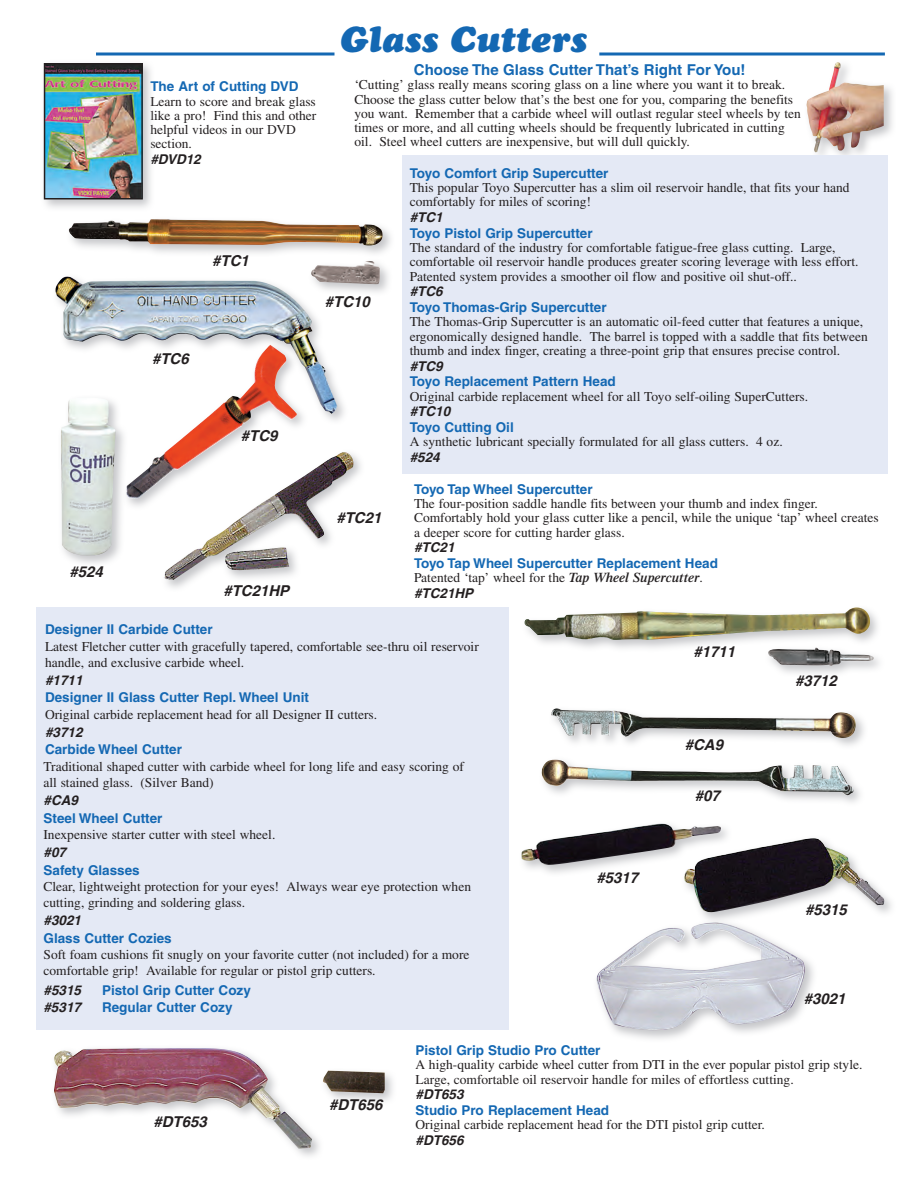
<style>
.page{position:relative;width:918px;height:1188px;background:#fff}
.page>*{position:absolute;margin:0;border:0;box-sizing:border-box;transform-origin:0 0}
._9_Title_24_lt_Hdr{font:italic 36px "Cooper Black Std";color:#1468b3}
.t1{font:italic 700 15px "Helvetica";color:#231f20}
.t2{font:700 15px "Helvetica";color:#1468b3}
._2_Cat_Body{font:13.5px/14.2px "Times";color:#231f20}
._1_Cat_Header{font:700 13.5px "Helvetica";color:#1468b3}
.t3{font:italic 700 13.5px "Helvetica";color:#231f20}
._2_Cat_Body-2{font:700 13.5px "Helvetica";color:#1468b3}
.s1{font-weight:600;font-style:italic}
</style>
<div class="page">
<div style="left:803px;top:59px;width:93px;height:105px;background:#b2b3b7;opacity:.75"></div>
<img style="left:806px;top:62px;width:78px;height:90px">
<div style="left:40px;top:59px;width:116px;height:153px;background:#b2b3b7;opacity:.75"></div>
<img style="left:43px;top:62px;width:101px;height:138px">
<div style="left:402px;top:155px;width:486px;height:319px;background:#e4e9f5"></div>
<div style="left:66px;top:216px;width:329px;height:42px;background:#b2b3b7;opacity:.75"></div>
<img style="left:68px;top:219px;width:315px;height:27px">
<div style="left:52px;top:273px;width:297px;height:152px;background:#b2b3b7;opacity:.75"></div>
<img style="left:53px;top:276px;width:284px;height:138px">
<div style="left:123px;top:342px;width:186px;height:169px;background:#b2b3b7;opacity:.75"></div>
<img style="left:126px;top:345px;width:171px;height:154px">
<div style="left:308px;top:257px;width:85px;height:40px;background:#b2b3b7;opacity:.75"></div>
<img style="left:311px;top:261px;width:70px;height:23px">
<div style="left:57px;top:394px;width:71px;height:174px;background:#b2b3b7;opacity:.75"></div>
<img style="left:61px;top:398px;width:55px;height:159px">
<div style="left:521px;top:604px;width:361px;height:48px;background:#b2b3b7;opacity:.75"></div>
<img style="left:525px;top:608px;width:345px;height:32px">
<div style="left:538px;top:756px;width:328px;height:51px;background:#b2b3b7;opacity:.75"></div>
<img style="left:540px;top:760px;width:313px;height:36px">
<div style="left:548px;top:705px;width:320px;height:46px;background:#b2b3b7;opacity:.75"></div>
<img style="left:551px;top:708px;width:305px;height:30px">
<div style="left:593px;top:919px;width:224px;height:124px;background:#b2b3b7;opacity:.75"></div>
<img style="left:596px;top:922px;width:209px;height:108px">
<div style="left:765px;top:645px;width:121px;height:33px;background:#b2b3b7;opacity:.75"></div>
<img style="left:764px;top:647px;width:113px;height:19px">
<img style="left:54px;top:1048px;width:258px;height:101px">
<div style="left:320px;top:1067px;width:77px;height:39px;background:#b2b3b7;opacity:.75"></div>
<img style="left:323px;top:1071px;width:62px;height:22px">
<div style="left:36px;top:608px;width:472px;height:422px;background:#e4e9f5"></div>
<div style="left:161px;top:449px;width:205px;height:143px;background:#b2b3b7;opacity:.75"></div>
<img style="left:163px;top:452px;width:191px;height:128px">
<div style="left:222px;top:544px;width:79px;height:39px;background:#b2b3b7;opacity:.75"></div>
<img style="left:225px;top:548px;width:64px;height:22px">
<svg style="left:96px;top:52px;width:238px;height:4px"></svg>
<svg style="left:599px;top:52px;width:286px;height:4px"></svg>
<div style="left:518px;top:820px;width:215px;height:57px;background:#b2b3b7;opacity:.75"></div>
<img style="left:522px;top:824px;width:199px;height:42px">
<div style="left:681px;top:835px;width:216px;height:90px;background:#b2b3b7;opacity:.75"></div>
<img style="left:684px;top:838px;width:201px;height:74px">
<p class="t1" style="left:69px;top:563px;width:35px">#524</p>
<p class="_1_Cat_Header" style="left:150px;top:78px;width:150px">The Art of Cutting DVD</p>
<p class="_2_Cat_Body" style="left:150px;top:94px;width:168px">Learn to score and break glass like a pro! Find this and other helpful videos in our DVD section.</p>
<p class="t3" style="left:150px;top:151px;width:52px">#DVD12</p>
<p class="t1" style="left:212px;top:252px;width:38px">#TC1</p>
<p class="t1" style="left:152px;top:349px;width:38px">#TC6</p>
<p class="t1" style="left:241px;top:427px;width:38px">#TC9</p>
<p class="t1" style="left:223px;top:582px;width:67px">#TC21HP</p>
<p class="_9_Title_24_lt_Hdr" style="left:340px;top:17px;width:248px">Glass Cutters</p>
<p class="t2" style="left:414px;top:61px;width:333px">Choose The Glass Cutter That’s Right For You!</p>
<p class="_2_Cat_Body" style="left:354px;top:78px;width:448px">‘Cutting’ glass really means scoring glass on a line where you want it to break.<br>Choose the glass cutter below that’s the best one for you, comparing the benefits you want. Remember that a carbide wheel will outlast regular steel wheels by ten times or more, and all cutting wheels should be frequently lubricated in cutting oil. Steel wheel cutters are inexpensive, but will dull quickly.</p>
<p class="t1" style="left:325px;top:292px;width:47px">#TC10</p>
<p class="t1" style="left:336px;top:508px;width:47px">#TC21</p>
<p class="_1_Cat_Header" style="left:410px;top:165px;width:200px">Toyo Comfort Grip Supercutter</p>
<p class="_2_Cat_Body" style="left:410px;top:180px;width:441px">This popular Toyo Supercutter has a slim oil reservoir handle, that fits your hand comfortably for miles of scoring!</p>
<p class="t3" style="left:410px;top:209px;width:35px">#TC1</p>
<p class="_1_Cat_Header" style="left:410px;top:225px;width:184px">Toyo Pistol Grip Supercutter</p>
<p class="_2_Cat_Body" style="left:410px;top:240px;width:450px">The standard of the industry for comfortable fatigue-free glass cutting. Large, comfortable oil reservoir handle produces greater scoring leverage with less effort.<br>Patented system provides a smoother oil flow and positive oil shut-off..</p>
<p class="t3" style="left:410px;top:283px;width:35px">#TC6</p>
<p class="_1_Cat_Header" style="left:410px;top:299px;width:198px">Toyo Thomas-Grip Supercutter</p>
<p class="_2_Cat_Body" style="left:410px;top:315px;width:460px">The Thomas-Grip Supercutter is an automatic oil-feed cutter that features a unique, ergonomically designed handle. The barrel is topped with a saddle that fits between thumb and index finger, creating a three-point grip that ensures precise control.</p>
<p class="t3" style="left:410px;top:358px;width:35px">#TC9</p>
<p class="_1_Cat_Header" style="left:410px;top:373px;width:208px">Toyo Replacement Pattern Head</p>
<p class="_2_Cat_Body" style="left:410px;top:389px;width:400px">Original carbide replacement wheel for all Toyo self-oiling SuperCutters.</p>
<p class="t3" style="left:410px;top:403px;width:42px">#TC10</p>
<p class="_1_Cat_Header" style="left:410px;top:419px;width:106px">Toyo Cutting Oil</p>
<p class="_2_Cat_Body" style="left:410px;top:435px;width:375px">A synthetic lubricant specially formulated for all glass cutters. 4 oz.</p>
<p class="t3" style="left:410px;top:449px;width:32px">#524</p>
<p class="_1_Cat_Header" style="left:414px;top:481px;width:180px">Toyo Tap Wheel Supercutter</p>
<p class="_2_Cat_Body" style="left:414px;top:496px;width:466px">The four-position saddle handle fits between your thumb and index finger.<br>Comfortably hold your glass cutter like a pencil, while the unique ‘tap’ wheel creates a deeper score for cutting harder glass.</p>
<p class="t3" style="left:414px;top:539px;width:42px">#TC21</p>
<p class="_1_Cat_Header" style="left:414px;top:555px;width:305px">Toyo Tap Wheel Supercutter Replacement Head</p>
<p class="_2_Cat_Body" style="left:414px;top:571px;width:290px">Patented ‘tap’ wheel for the <span class="s1">Tap Wheel Supercutter</span>.</p>
<p class="t3" style="left:414px;top:585px;width:61px">#TC21HP</p>
<p class="_1_Cat_Header" style="left:45px;top:621px;width:169px">Designer II Carbide Cutter</p>
<p class="_2_Cat_Body" style="left:45px;top:638px;width:435px;line-height:16.4px">Latest Fletcher cutter with gracefully tapered, comfortable see-thru oil reservoir handle, and exclusive carbide wheel.</p>
<p class="t3" style="left:45px;top:672px;width:39px">#1711</p>
<p class="_1_Cat_Header" style="left:45px;top:689px;width:265px">Designer II Glass Cutter Repl. Wheel Unit</p>
<p class="_2_Cat_Body" style="left:45px;top:707px;width:334px">Original carbide replacement head for all Designer II cutters.</p>
<p class="t3" style="left:45px;top:724px;width:39px">#3712</p>
<p class="_1_Cat_Header" style="left:45px;top:741px;width:138px">Carbide Wheel Cutter</p>
<p class="_2_Cat_Body" style="left:44px;top:758px;width:422px;line-height:16.4px">Traditional shaped cutter with carbide wheel for long life and easy scoring of all stained glass. (Silver Band)</p>
<p class="t3" style="left:44px;top:792px;width:36px">#CA9</p>
<p class="_1_Cat_Header" style="left:44px;top:810px;width:120px">Steel Wheel Cutter</p>
<p class="_2_Cat_Body" style="left:44px;top:827px;width:233px">Inexpensive starter cutter with steel wheel.</p>
<p class="t3" style="left:44px;top:844px;width:24px">#07</p>
<p class="_1_Cat_Header" style="left:44px;top:862px;width:98px">Safety Glasses</p>
<p class="_2_Cat_Body" style="left:44px;top:878px;width:429px;line-height:16.4px">Clear, lightweight protection for your eyes! Always wear eye protection when cutting, grinding and soldering glass.</p>
<p class="t3" style="left:44px;top:912px;width:39px">#3021</p>
<p class="_2_Cat_Body-2" style="left:44px;top:930px;width:130px">Glass Cutter Cozies</p>
<p class="_2_Cat_Body" style="left:44px;top:946px;width:428px;line-height:16.4px">Soft foam cushions fit snugly on your favorite cutter (not included) for a more comfortable grip! Available for regular or pistol grip cutters.</p>
<p class="t3" style="left:44px;top:982px;width:39px">#5315</p>
<p class="_1_Cat_Header" style="left:102px;top:982px;width:150px">Pistol Grip Cutter Cozy</p>
<p class="t3" style="left:43px;top:999px;width:39px">#5317</p>
<p class="_1_Cat_Header" style="left:102px;top:999px;width:132px">Regular Cutter Cozy</p>
<p class="_1_Cat_Header" style="left:416px;top:1042px;width:187px">Pistol Grip Studio Pro Cutter</p>
<p class="_2_Cat_Body" style="left:416px;top:1058px;width:449px">A high-quality carbide wheel cutter from DTI in the ever popular pistol grip style.<br>Large, comfortable oil reservoir handle for miles of effortless cutting.</p>
<p class="t3" style="left:416px;top:1086px;width:50px">#DT653</p>
<p class="_1_Cat_Header" style="left:416px;top:1102px;width:195px">Studio Pro Replacement Head</p>
<p class="_2_Cat_Body" style="left:416px;top:1118px;width:351px">Original carbide replacement head for the DTI pistol grip cutter.</p>
<p class="t3" style="left:416px;top:1132px;width:50px">#DT656</p>
<p class="t1" style="left:693px;top:643px;width:43px">#1711</p>
<p class="t1" style="left:795px;top:671px;width:43px">#3712</p>
<p class="t1" style="left:685px;top:736px;width:40px">#CA9</p>
<p class="t1" style="left:695px;top:787px;width:27px">#07</p>
<p class="t1" style="left:596px;top:869px;width:43px">#5317</p>
<p class="t1" style="left:805px;top:900px;width:43px">#5315</p>
<p class="t1" style="left:804px;top:989px;width:43px">#3021</p>
<p class="t1" style="left:329px;top:1096px;width:55px">#DT656</p>
<p class="t1" style="left:153px;top:1113px;width:55px">#DT653</p>
</div>
